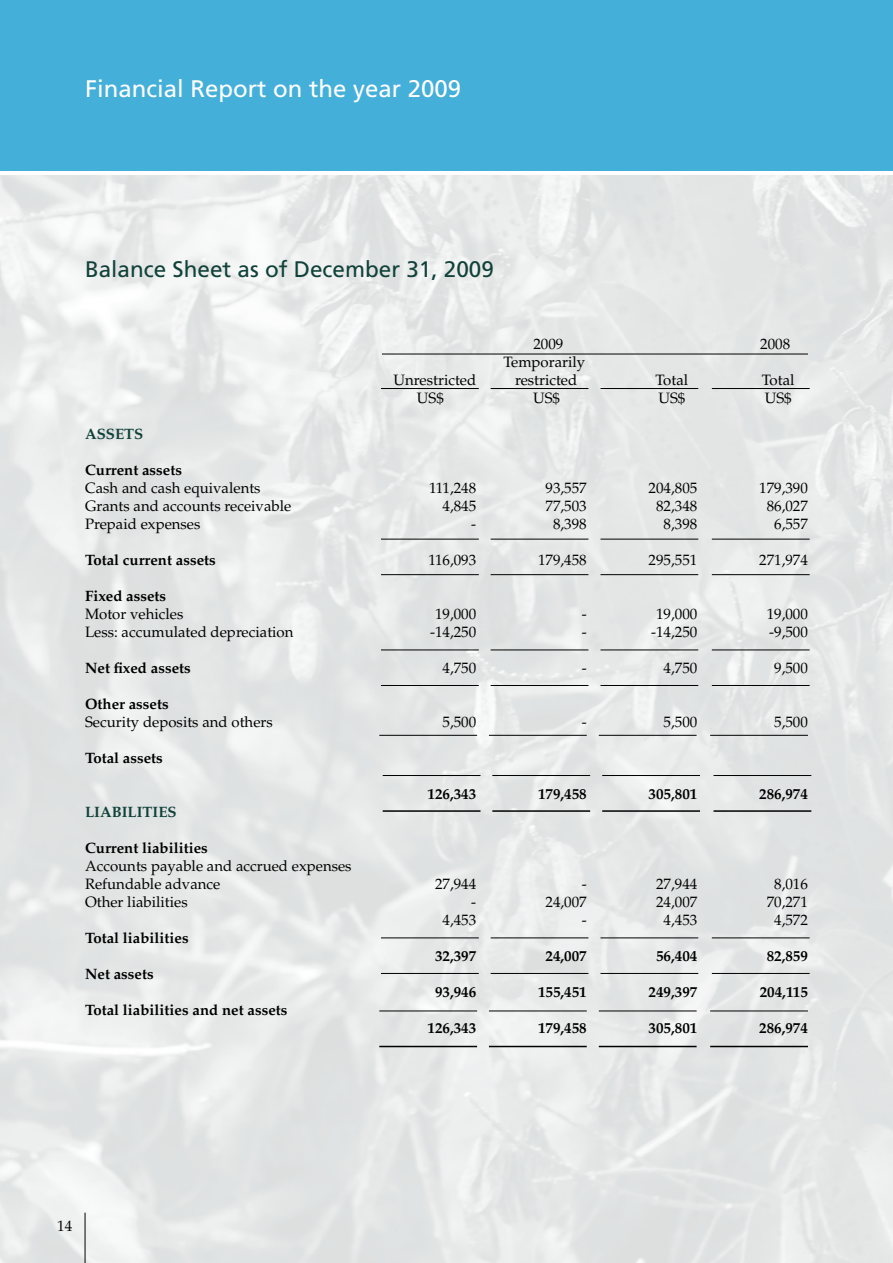
<style>
.page{position:relative;width:893px;height:1263px;background:#fff}
.page>*{position:absolute;margin:0;border:0;box-sizing:border-box;transform-origin:0 0}
.t1{font:24px "Frutiger";color:#fff}
.t2{font:22.5px "Frutiger";color:#11423a}
.t3{font:15px/18px "Palatino";color:#000}
.t4{font:700 15px "Palatino";color:#000}
.t5{font:700 15px "Palatino";color:#11423a}
</style>
<div class="page">
<div style="left:0;top:0;width:893px;height:170px;background:#44b0d9"></div>
<img style="left:0;top:176px;width:893px;height:1087px">
<hr style="left:382px;top:354px;width:426px;height:1px;background:#000">
<hr style="left:381px;top:388px;width:98px;height:1px;background:#000">
<hr style="left:491px;top:388px;width:97px;height:1px;background:#000">
<hr style="left:600px;top:388px;width:98px;height:1px;background:#000">
<hr style="left:712px;top:388px;width:98px;height:1px;background:#000">
<hr style="left:381px;top:539px;width:98px;height:1px;background:#000">
<hr style="left:491px;top:539px;width:97px;height:1px;background:#000">
<hr style="left:600px;top:539px;width:98px;height:1px;background:#000">
<hr style="left:712px;top:539px;width:98px;height:1px;background:#000">
<hr style="left:381px;top:574px;width:98px;height:1px;background:#000">
<hr style="left:491px;top:574px;width:97px;height:1px;background:#000">
<hr style="left:600px;top:574px;width:98px;height:1px;background:#000">
<hr style="left:712px;top:574px;width:98px;height:1px;background:#000">
<hr style="left:381px;top:649px;width:98px;height:1px;background:#000">
<hr style="left:491px;top:649px;width:97px;height:1px;background:#000">
<hr style="left:600px;top:649px;width:98px;height:1px;background:#000">
<hr style="left:712px;top:649px;width:98px;height:1px;background:#000">
<hr style="left:381px;top:685px;width:98px;height:1px;background:#000">
<hr style="left:491px;top:685px;width:97px;height:1px;background:#000">
<hr style="left:600px;top:685px;width:98px;height:1px;background:#000">
<hr style="left:712px;top:685px;width:98px;height:1px;background:#000">
<hr style="left:381px;top:937px;width:98px;height:1px;background:#000">
<hr style="left:491px;top:937px;width:97px;height:1px;background:#000">
<hr style="left:600px;top:937px;width:98px;height:1px;background:#000">
<hr style="left:712px;top:937px;width:98px;height:1px;background:#000">
<hr style="left:381px;top:973px;width:98px;height:1px;background:#000">
<hr style="left:491px;top:973px;width:97px;height:1px;background:#000">
<hr style="left:600px;top:973px;width:98px;height:1px;background:#000">
<hr style="left:712px;top:973px;width:98px;height:1px;background:#000">
<hr style="left:379px;top:735px;width:98px;height:1px;background:#000">
<hr style="left:489px;top:735px;width:98px;height:1px;background:#000">
<hr style="left:599px;top:735px;width:98px;height:1px;background:#000">
<hr style="left:710px;top:735px;width:98px;height:1px;background:#000">
<hr style="left:379px;top:1011px;width:98px;height:1px;background:#000">
<hr style="left:489px;top:1011px;width:98px;height:1px;background:#000">
<hr style="left:599px;top:1011px;width:98px;height:1px;background:#000">
<hr style="left:710px;top:1011px;width:98px;height:1px;background:#000">
<hr style="left:379px;top:1046px;width:98px;height:1px;background:#000">
<hr style="left:489px;top:1046px;width:98px;height:1px;background:#000">
<hr style="left:599px;top:1046px;width:98px;height:1px;background:#000">
<hr style="left:710px;top:1046px;width:98px;height:1px;background:#000">
<hr style="left:383px;top:775px;width:97px;height:1px;background:#000">
<hr style="left:492px;top:775px;width:98px;height:1px;background:#000">
<hr style="left:602px;top:775px;width:98px;height:1px;background:#000">
<hr style="left:713px;top:775px;width:98px;height:1px;background:#000">
<hr style="left:383px;top:810px;width:97px;height:2px;background:#000">
<hr style="left:492px;top:810px;width:98px;height:2px;background:#000">
<hr style="left:602px;top:810px;width:98px;height:2px;background:#000">
<hr style="left:713px;top:810px;width:98px;height:2px;background:#000">
<hr style="left:85px;top:1213px;width:1px;height:50px;background:#000">
<h1 class="t1" style="left:85px;top:74px;width:378px">Financial Report on the year 2009</h1>
<h2 class="t2" style="left:85px;top:256px;width:410px">Balance Sheet as of December 31, 2009</h2>
<p class="t5" style="left:85px;top:425px;width:60px">ASSETS</p>
<p class="t4" style="left:85px;top:461px;width:99px">Current assets</p>
<p class="t3" style="left:85px;top:479px;width:208px">Cash and cash equivalents<br>Grants and accounts receivable<br>Prepaid expenses</p>
<p class="t4" style="left:85px;top:551px;width:132px">Total current assets</p>
<p class="t4" style="left:85px;top:587px;width:83px">Fixed assets</p>
<p class="t3" style="left:85px;top:605px;width:210px">Motor vehicles<br>Less: accumulated depreciation</p>
<p class="t4" style="left:85px;top:659px;width:107px">Net fixed assets</p>
<p class="t4" style="left:85px;top:695px;width:85px">Other assets</p>
<p class="t3" style="left:85px;top:713px;width:189px">Security deposits and others</p>
<p class="t4" style="left:85px;top:749px;width:79px">Total assets</p>
<p class="t5" style="left:85px;top:803px;width:93px">LIABILITIES</p>
<p class="t4" style="left:85px;top:839px;width:124px">Current liabilities</p>
<p class="t3" style="left:85px;top:857px;width:268px">Accounts payable and accrued expenses<br>Refundable advance<br>Other liabilities</p>
<p class="t4" style="left:85px;top:929px;width:105px">Total liabilities</p>
<p class="t4" style="left:85px;top:965px;width:70px">Net assets</p>
<p class="t4" style="left:85px;top:1001px;width:204px">Total liabilities and net assets</p>
<p class="t3" style="left:417px;top:371px;width:61px;text-indent:-23px">Unrestricted<br>US$</p>
<p class="t3" style="left:533px;top:335px;width:31px">2009</p>
<p class="t3" style="left:760px;top:335px;width:32px">2008</p>
<p class="t3" style="left:503px;top:353px;width:83px;text-align:center">Temporarily restricted<br>US$</p>
<p class="t3" style="left:655px;top:371px;width:34px">Total<br>US$</p>
<p class="t3" style="left:762px;top:371px;width:34px">Total<br>US$</p>
<p class="t3" style="left:429px;top:479px;width:49px;text-align:right">111,248<br>4,845<br>-</p>
<p class="t3" style="left:428px;top:551px;width:49px">116,093</p>
<p class="t3" style="left:430px;top:605px;width:48px;text-align:center">19,000 -14,250</p>
<p class="t3" style="left:442px;top:659px;width:35px">4,750</p>
<p class="t3" style="left:442px;top:713px;width:35px">5,500</p>
<p class="t4" style="left:427px;top:785px;width:50px">126,343</p>
<p class="t3" style="left:435px;top:875px;width:43px;text-align:right">27,944 -<br>4,453</p>
<p class="t4" style="left:435px;top:947px;width:43px">32,397</p>
<p class="t4" style="left:435px;top:983px;width:43px">93,946</p>
<p class="t4" style="left:427px;top:1019px;width:50px">126,343</p>
<p class="t3" style="left:546px;top:479px;width:43px;text-align:center">93,557<br>77,503<br>8,398</p>
<p class="t3" style="left:538px;top:551px;width:50px">179,458</p>
<p class="t3" style="left:582px;top:605px;width:6px">- -</p>
<p class="t3" style="left:582px;top:659px;width:6px">-</p>
<p class="t3" style="left:582px;top:713px;width:6px">-</p>
<p class="t4" style="left:538px;top:785px;width:50px">179,458</p>
<p class="t3" style="left:546px;top:875px;width:43px;text-align:right">-<br>24,007 -</p>
<p class="t4" style="left:546px;top:947px;width:43px">24,007</p>
<p class="t4" style="left:538px;top:983px;width:50px">155,451</p>
<p class="t4" style="left:538px;top:1019px;width:50px">179,458</p>
<p class="t3" style="left:649px;top:479px;width:50px;text-align:right">204,805<br>82,348<br>8,398</p>
<p class="t3" style="left:649px;top:551px;width:50px">295,551</p>
<p class="t3" style="left:651px;top:605px;width:48px;text-align:center">19,000 -14,250</p>
<p class="t3" style="left:664px;top:659px;width:35px">4,750</p>
<p class="t3" style="left:664px;top:713px;width:35px">5,500</p>
<p class="t4" style="left:649px;top:785px;width:50px">305,801</p>
<p class="t3" style="left:656px;top:875px;width:43px;text-align:center">27,944<br>24,007<br>4,453</p>
<p class="t4" style="left:656px;top:947px;width:43px">56,404</p>
<p class="t4" style="left:649px;top:983px;width:50px">249,397</p>
<p class="t4" style="left:649px;top:1019px;width:50px">305,801</p>
<p class="t3" style="left:759px;top:479px;width:50px;text-align:right">179,390<br>86,027<br>6,557</p>
<p class="t3" style="left:759px;top:551px;width:50px">271,974</p>
<p class="t3" style="left:767px;top:605px;width:43px">19,000 -9,500</p>
<p class="t3" style="left:774px;top:659px;width:35px">9,500</p>
<p class="t3" style="left:774px;top:713px;width:35px">5,500</p>
<p class="t4" style="left:759px;top:785px;width:50px">286,974</p>
<p class="t3" style="left:767px;top:875px;width:43px;text-align:center">8,016<br>70,271<br>4,572</p>
<p class="t4" style="left:767px;top:947px;width:43px">82,859</p>
<p class="t4" style="left:760px;top:983px;width:50px">204,115</p>
<p class="t4" style="left:759px;top:1019px;width:50px">286,974</p>
<p class="t3" style="left:57px;top:1217px;width:16px">14</p>
</div>
